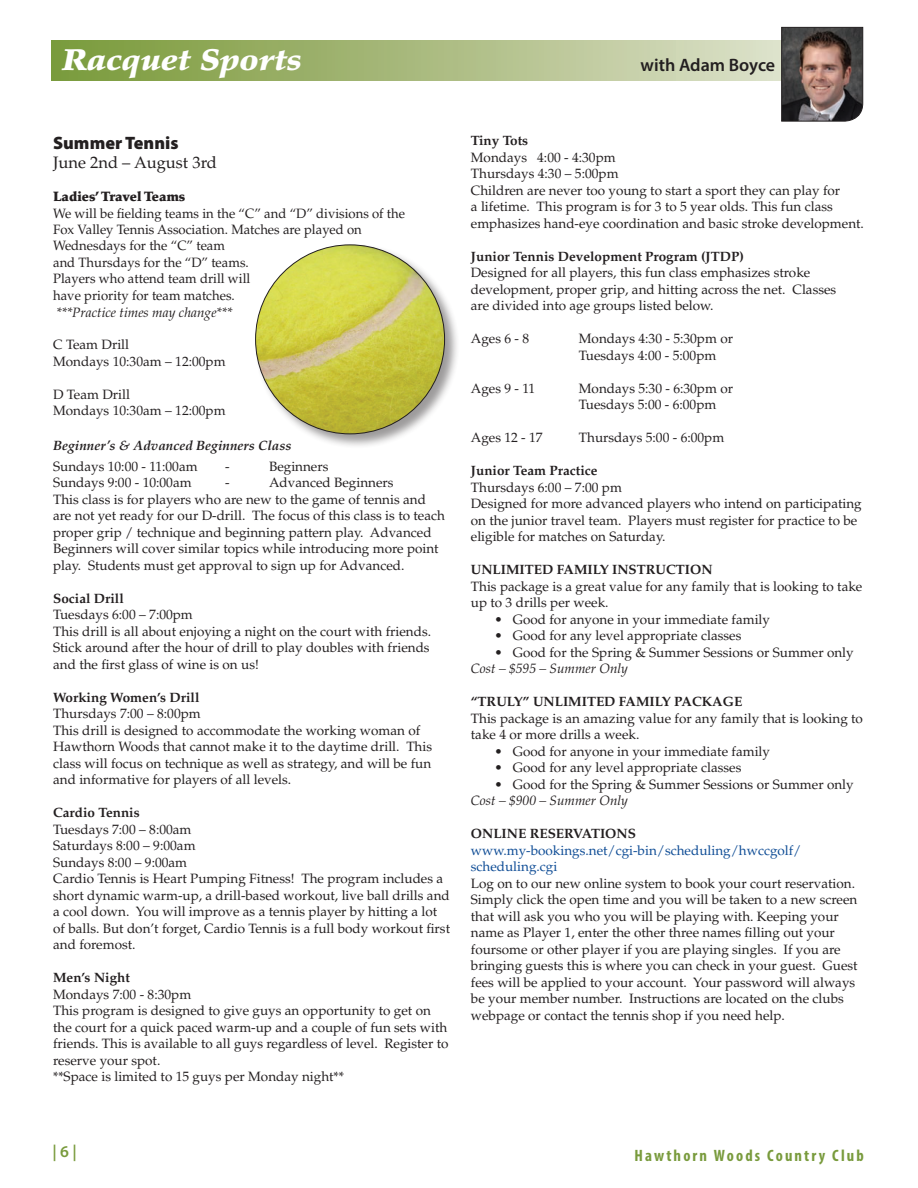
<style>
.page{position:relative;width:918px;height:1188px;background:#fff}
.page>*{position:absolute;margin:0;border:0;box-sizing:border-box;transform-origin:0 0}
.t1{font:italic 900 30px "Palatino";color:#fff;scale:1.11 1}
.t2{font:600 18px "Myriad Pro";color:#231f20}
.t3{font:900 18px "Myriad Pro";color:#231f20}
.t4{font:700 condensed 16.5px "Myriad Pro";letter-spacing:.13em;color:#799b3d}
.t5{font:16.5px "Palatino";color:#231f20}
.t6{font:600 16.5px "Myriad Pro";color:#799b3d}
.t7{font:13.5px/16.5px "Palatino";color:#231f20}
.t8{font:700 13.5px "Palatino";color:#231f20}
.t9{font:italic 13.5px "Palatino";color:#231f20}
.t10{font:13.5px/16.5px "Palatino";color:#0f4d96}
.t11{font:italic 700 13.5px "Palatino";color:#231f20}
.t12{font:900 13.5px "Palatino";color:#231f20}
</style>
<div class="page">
<div style="left:52px;top:40px;width:729px;height:41px;background:linear-gradient(to right,#789837,#dcdfc8)"></div>
<img style="left:781px;top:27px;width:83px;height:95px">
<div style="left:254px;top:243px;width:206px;height:206px;background:#231f20;opacity:.45"></div>
<img style="left:256px;top:245px;width:189px;height:189px;border-radius:94px">
<h1 class="t1" style="left:62px;top:42px;width:218px">Racquet Sports</h1>
<h2 class="t2" style="left:641px;top:54px;width:136px">with Adam Boyce</h2>
<h2 class="t3" style="left:53px;top:130px;width:127px">Summer Tennis</h2>
<p class="t5" style="left:53px;top:153px;width:165px">June 2nd – August 3rd</p>
<p class="t12" style="left:53px;top:188px;width:134px">Ladies’ Travel Teams</p>
<p class="t7" style="left:53px;top:205px;width:353px">We will be fielding teams in the “C” and “D” divisions of the Fox Valley Tennis Association. Matches are played on Wednesdays for the “C” team<br>and Thursdays for the “D” teams.<br>Players who attend team drill will<br>have priority for team matches.</p>
<p class="t9" style="left:57px;top:304px;width:177px">***Practice times may change***</p>
<p class="t7" style="left:53px;top:337px;width:174px">C Team Drill<br>Mondays 10:30am – 12:00pm</p>
<p class="t7" style="left:53px;top:386px;width:174px">D Team Drill<br>Mondays 10:30am – 12:00pm</p>
<p class="t11" style="left:53px;top:437px;width:240px">Beginner’s &amp; Advanced Beginners Class</p>
<p class="t7" style="left:53px;top:458px;width:146px">Sundays 10:00 - 11:00am</p>
<p class="t7" style="left:225px;top:458px;width:6px">-</p>
<p class="t7" style="left:269px;top:458px;width:61px">Beginners</p>
<p class="t7" style="left:53px;top:475px;width:140px">Sundays 9:00 - 10:00am</p>
<p class="t7" style="left:225px;top:475px;width:6px">-</p>
<p class="t7" style="left:53px;top:475px;width:393px;text-indent:216px">Advanced Beginners<br>This class is for players who are new to the game of tennis and are not yet ready for our D-drill. The focus of this class is to teach proper grip / technique and beginning pattern play. Advanced Beginners will cover similar topics while introducing more point play. Students must get approval to sign up for Advanced.</p>
<p class="t8" style="left:53px;top:590px;width:72px">Social Drill</p>
<p class="t7" style="left:53px;top:607px;width:380px">Tuesdays 6:00 – 7:00pm<br>This drill is all about enjoying a night on the court with friends.<br>Stick around after the hour of drill to play doubles with friends and the first glass of wine is on us!</p>
<p class="t8" style="left:53px;top:689px;width:148px">Working Women’s Drill</p>
<p class="t7" style="left:53px;top:706px;width:381px">Thursdays 7:00 – 8:00pm<br>This drill is designed to accommodate the working woman of Hawthorn Woods that cannot make it to the daytime drill. This class will focus on technique as well as strategy, and will be fun and informative for players of all levels.</p>
<p class="t8" style="left:53px;top:805px;width:88px">Cardio Tennis</p>
<p class="t7" style="left:53px;top:821px;width:398px">Tuesdays 7:00 – 8:00am<br>Saturdays 8:00 – 9:00am<br>Sundays 8:00 – 9:00am<br>Cardio Tennis is Heart Pumping Fitness! The program includes a short dynamic warm-up, a drill-based workout, live ball drills and a cool down. You will improve as a tennis player by hitting a lot of balls. But don’t forget, Cardio Tennis is a full body workout first and foremost.</p>
<p class="t8" style="left:53px;top:970px;width:78px">Men’s Night</p>
<p class="t7" style="left:53px;top:986px;width:397px">Mondays 7:00 - 8:30pm<br>This program is designed to give guys an opportunity to get on the court for a quick paced warm-up and a couple of fun sets with friends. This is available to all guys regardless of level. Register to reserve your spot.<br>**Space is limited to 15 guys per Monday night**</p>
<p class="t8" style="left:471px;top:133px;width:59px">Tiny Tots</p>
<p class="t7" style="left:471px;top:149px;width:395px">Mondays 4:00 - 4:30pm<br>Thursdays 4:30 – 5:00pm<br>Children are never too young to start a sport they can play for<br>a lifetime. This program is for 3 to 5 year olds. This fun class emphasizes hand-eye coordination and basic stroke development.</p>
<p class="t8" style="left:471px;top:248px;width:274px">Junior Tennis Development Program (JTDP)</p>
<p class="t7" style="left:471px;top:265px;width:367px">Designed for all players, this fun class emphasizes stroke development, proper grip, and hitting across the net. Classes are divided into age groups listed below.</p>
<p class="t7" style="left:471px;top:331px;width:60px">Ages 6 - 8</p>
<p class="t7" style="left:579px;top:331px;width:156px">Mondays 4:30 - 5:30pm or<br>Tuesdays 4:00 - 5:00pm</p>
<p class="t7" style="left:471px;top:380px;width:66px">Ages 9 - 11</p>
<p class="t7" style="left:579px;top:380px;width:156px">Mondays 5:30 - 6:30pm or<br>Tuesdays 5:00 - 6:00pm</p>
<p class="t7" style="left:471px;top:430px;width:73px">Ages 12 - 17</p>
<p class="t7" style="left:579px;top:430px;width:147px">Thursdays 5:00 - 6:00pm</p>
<p class="t8" style="left:471px;top:463px;width:128px">Junior Team Practice</p>
<p class="t7" style="left:471px;top:479px;width:392px">Thursdays 6:00 – 7:00 pm<br>Designed for more advanced players who intend on participating on the junior travel team. Players must register for practice to be eligible for matches on Saturday.</p>
<p class="t8" style="left:471px;top:562px;width:243px">UNLIMITED FAMILY INSTRUCTION</p>
<p class="t7" style="left:471px;top:578px;width:393px">This package is a great value for any family that is looking to take up to 3 drills per week.</p>
<p class="t7" style="left:495px;top:611px;width:277px">• Good for anyone in your immediate family</p>
<p class="t7" style="left:495px;top:628px;width:248px">• Good for any level appropriate classes</p>
<p class="t7" style="left:495px;top:644px;width:361px">• Good for the Spring &amp; Summer Sessions or Summer only</p>
<p class="t9" style="left:471px;top:661px;width:159px">Cost – $595 – Summer Only</p>
<p class="t8" style="left:471px;top:694px;width:273px">“TRULY” UNLIMITED FAMILY PACKAGE</p>
<p class="t7" style="left:471px;top:710px;width:394px">This package is an amazing value for any family that is looking to take 4 or more drills a week.</p>
<p class="t7" style="left:495px;top:743px;width:277px">• Good for anyone in your immediate family</p>
<p class="t7" style="left:495px;top:760px;width:248px">• Good for any level appropriate classes</p>
<p class="t7" style="left:495px;top:776px;width:361px">• Good for the Spring &amp; Summer Sessions or Summer only</p>
<p class="t9" style="left:471px;top:793px;width:159px">Cost – $900 – Summer Only</p>
<p class="t8" style="left:471px;top:826px;width:167px">ONLINE RESERVATIONS</p>
<p class="t10" style="left:471px;top:842px;width:332px">www.my-bookings.net/cgi-bin/scheduling/hwccgolf/ scheduling.cgi</p>
<p class="t7" style="left:471px;top:875px;width:388px">Log on to our new online system to book your court reservation.<br>Simply click the open time and you will be taken to a new screen that will ask you who you will be playing with. Keeping your name as Player 1, enter the other three names filling out your foursome or other player if you are playing singles. If you are bringing guests this is where you can check in your guest. Guest fees will be applied to your account. Your password will always be your member number. Instructions are located on the clubs webpage or contact the tennis shop if you need help.</p>
<p class="t6" style="left:52px;top:1141px;width:26px">| 6 |</p>
<p class="t4" style="left:635px;top:1145px;width:231px">Hawthorn Woods Country Club</p>
</div>
